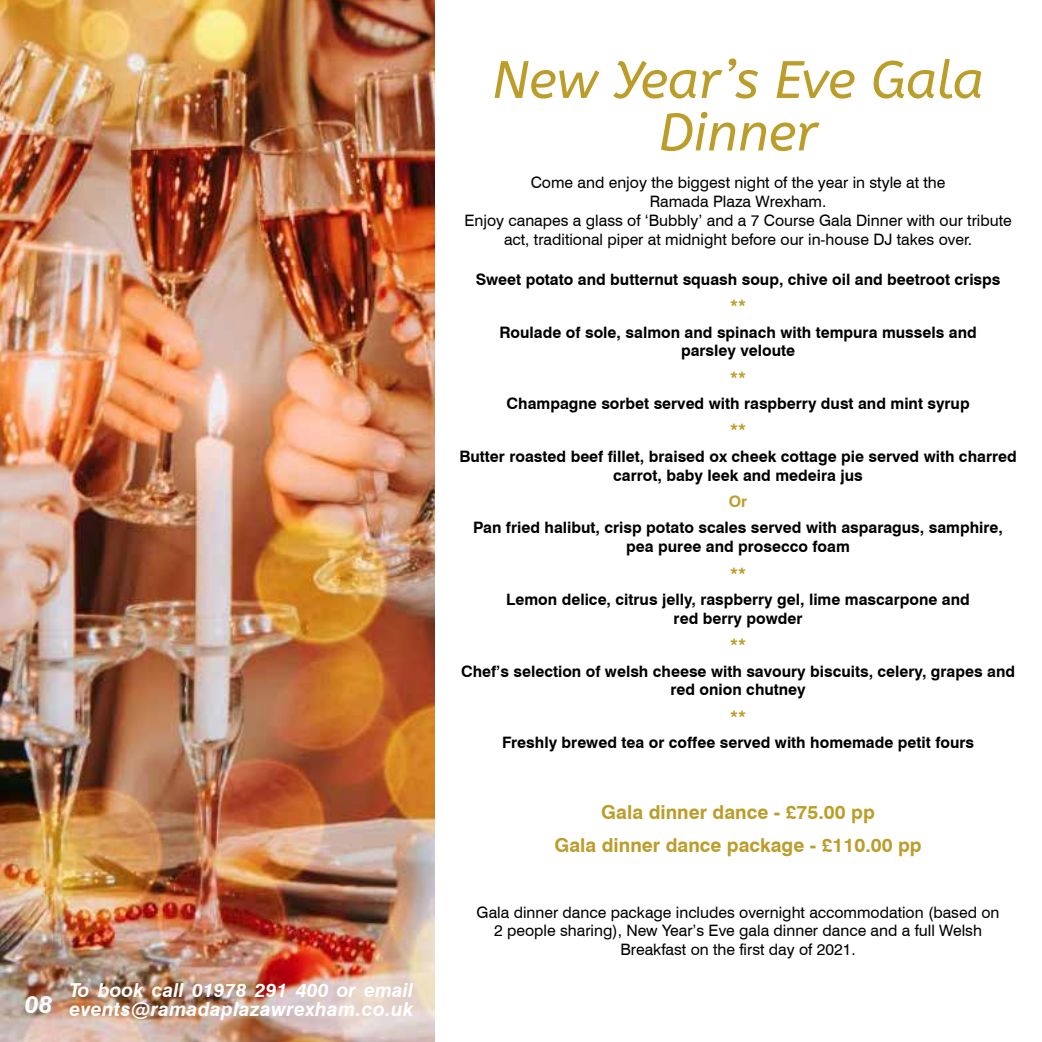
<style>
.page{position:relative;width:1042px;height:1042px;background:#fff}
.page>*{position:absolute;margin:0;border:0;box-sizing:border-box;transform-origin:0 0}
.t1{font:italic 52.5px/52.5px "A Bee Zee";color:#bc9d2a;text-align:center}
.t2{font:italic 700 24.5px "Swiss 721 BT";color:#fff}
.t3{font:italic 700 19.25px/19.2px "Swiss 721 BT";letter-spacing:.02em;color:#fff}
.t4{font:700 19.25px/33.1px "Swiss 721 BT";color:#bc9d2a;text-align:center}
.t5{font:700 15.75px/18.9px "Swiss 721 BT";color:#000;text-align:center}
.t6{font:15.75px/18.9px "Swiss 721 BT";color:#000;text-align:center}
.t7{font:700 15.75px "Swiss 721 BT";color:#bc9d2a}
</style>
<div class="page">
<img style="left:0;top:0;width:434px;height:1042px">
<h2 class="t2" style="left:25px;top:989px;width:29px">08</h2>
<p class="t3" style="left:69px;top:980px;width:345px">To book call 01978 291 400 or email events@ramadaplazawrexham.co.uk</p>
<h1 class="t1" style="left:492px;top:54px;width:493px">New Year’s Eve Gala<br>Dinner</h1>
<p class="t6" style="left:464px;top:173px;width:549px">Come and enjoy the biggest night of the year in style at the<br>Ramada Plaza Wrexham.<br>Enjoy canapes a glass of ‘Bubbly’ and a 7 Course Gala Dinner with our tribute act, traditional piper at midnight before our in-house DJ takes over.</p>
<p class="t5" style="left:476px;top:270px;width:526px">Sweet potato and butternut squash soup, chive oil and beetroot crisps</p>
<p class="t7" style="left:730px;top:296px;width:17px">**</p>
<p class="t5" style="left:499px;top:322px;width:479px">Roulade of sole, salmon and spinach with tempura mussels and parsley veloute</p>
<p class="t7" style="left:730px;top:368px;width:17px">**</p>
<p class="t5" style="left:506px;top:394px;width:465px">Champagne sorbet served with raspberry dust and mint syrup</p>
<p class="t7" style="left:730px;top:420px;width:17px">**</p>
<p class="t5" style="left:459px;top:447px;width:559px">Butter roasted beef fillet, braised ox cheek cottage pie served with charred carrot, baby leek and medeira jus</p>
<p class="t7" style="left:729px;top:492px;width:20px">Or</p>
<p class="t5" style="left:473px;top:518px;width:531px">Pan fried halibut, crisp potato scales served with asparagus, samphire, pea puree and prosecco foam</p>
<p class="t7" style="left:730px;top:563px;width:17px">**</p>
<p class="t5" style="left:506px;top:590px;width:465px">Lemon delice, citrus jelly, raspberry gel, lime mascarpone and red berry powder</p>
<p class="t7" style="left:730px;top:635px;width:17px">**</p>
<p class="t5" style="left:461px;top:661px;width:555px">Chef’s selection of welsh cheese with savoury biscuits, celery, grapes and red onion chutney</p>
<p class="t7" style="left:730px;top:706px;width:17px">**</p>
<p class="t5" style="left:502px;top:733px;width:473px">Freshly brewed tea or coffee served with homemade petit fours</p>
<p class="t4" style="left:554px;top:795px;width:369px">Gala dinner dance - £75.00 pp<br>Gala dinner dance package - £110.00 pp</p>
<p class="t6" style="left:477px;top:902px;width:524px">Gala dinner dance package includes overnight accommodation (based on<br>2 people sharing), New Year’s Eve gala dinner dance and a full Welsh<br>Breakfast on the first day of 2021.</p>
</div>
